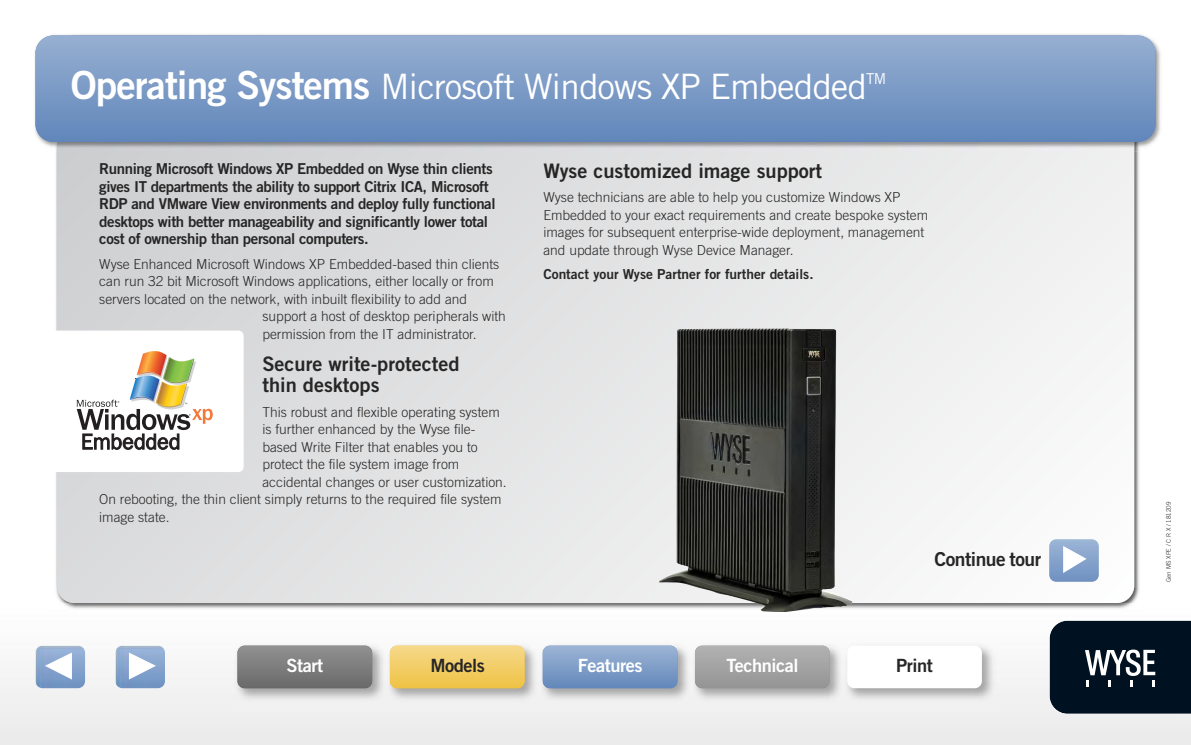
<style>
.page{position:relative;width:1191px;height:745px;background:#fff}
.page>*{position:absolute;margin:0;border:0;box-sizing:border-box;transform-origin:0 0}
.t1{font:35px "Trade Gothic";letter-spacing:-.025em;color:#fff}
.t2{font:20px/21.2px "Trade Gothic Bold Two";color:#272627}
.t3{font:19.25px "Trade Gothic Bold Two";letter-spacing:-.025em;color:#272627}
.t4{font:18.25px "Trade Gothic Bold Two";letter-spacing:-.025em;color:#fff}
.t5{font:18.25px "Trade Gothic Bold Two";letter-spacing:-.025em;color:#272627}
.t6{font:15px/17.5px "Trade Gothic Bold Two";letter-spacing:-.025em;color:#272627}
.t7{font:15px "Trade Gothic";color:#fff}
.t8{font:300 13.75px/17.5px "Trade Gothic";color:#272627}
.t9{font:13.75px "Trade Gothic Bold Two";color:#272627}
.t10{font:300 6.25px "Trade Gothic";color:#272627}
.s1{font-family:"Trade Gothic Bold Two";font-size:38.75px}
</style>
<div class="page">
<div style="left:57px;top:35px;width:1077px;height:567px;background:linear-gradient(to right,#d3d4d5,#f5f5f6);border-radius:18px"></div>
<img style="left:0;top:602px;width:1191px;height:142px">
<img style="left:74px;top:602px;width:1042px;height:1px">
<img style="left:232px;top:639px;width:766px;height:65px">
<div style="left:695px;top:645px;width:134px;height:42px;background:linear-gradient(to right,#a4a3a4,#a4a3a4);border-radius:7px"></div>
<div style="left:237px;top:645px;width:135px;height:42px;background:linear-gradient(to bottom,#939292,#6c6b6c);border-radius:7px"></div>
<div style="left:543px;top:645px;width:134px;height:42px;background:linear-gradient(to bottom,#9eb5d5,#668abc);border-radius:7px"></div>
<div style="left:390px;top:645px;width:134px;height:42px;background:linear-gradient(to bottom,#f5d98b,#f0c449);border-radius:7px"></div>
<div style="left:847px;top:645px;width:135px;height:42px;background:#fff;border-radius:7px"></div>
<svg style="left:1049px;top:620px;width:142px;height:93px;background:#172835"></svg>
<div style="left:0;top:330px;width:244px;height:141px;background:#fff;border-radius:5px"></div>
<svg style="left:77px;top:351px;width:136px;height:99px"></svg>
<img style="left:35px;top:34px;width:1126px;height:117px">
<div style="left:35px;top:35px;width:1120px;height:107px;background:linear-gradient(to bottom,#97afd2,#6186ba);border-radius:18px"></div>
<img style="left:1049px;top:539px;width:49px;height:42px">
<svg style="left:1063px;top:545px;width:23px;height:27px"></svg>
<img style="left:35px;top:645px;width:50px;height:42px">
<img style="left:115px;top:645px;width:50px;height:42px">
<svg style="left:129px;top:652px;width:27px;height:27px"></svg>
<svg style="left:45px;top:652px;width:27px;height:27px"></svg>
<img style="left:659px;top:328px;width:193px;height:283px">
<h1 class="t1" style="left:71px;top:74px;width:797px"><span class="s1">Operating Systems</span> Microsoft Windows XP Embedded</h1>
<p class="t7" style="left:866px;top:74px;width:22px">TM</p>
<p class="t6" style="left:99px;top:161px;width:398px">Running Microsoft Windows XP Embedded on Wyse thin clients gives IT departments the ability to support Citrix ICA, Microsoft RDP and VMware View environments and deploy fully functional desktops with better manageability and significantly lower total cost of ownership than personal computers.</p>
<p class="t8" style="left:99px;top:256px;width:401px">Wyse Enhanced Microsoft Windows XP Embedded-based thin clients</p>
<p class="t8" style="left:99px;top:273px;width:396px">can run 32 bit Microsoft Windows applications, either locally or from</p>
<p class="t8" style="left:99px;top:291px;width:369px">servers located on the network, with inbuilt flexibility to add and</p>
<p class="t8" style="left:262px;top:308px;width:245px">support a host of desktop peripherals with</p>
<p class="t8" style="left:262px;top:326px;width:216px">permission from the IT administrator.</p>
<h2 class="t2" style="left:262px;top:354px;width:198px">Secure write-protected thin desktops</h2>
<p class="t8" style="left:262px;top:404px;width:239px">This robust and flexible operating system</p>
<p class="t8" style="left:262px;top:421px;width:214px">is further enhanced by the Wyse file-</p>
<p class="t8" style="left:262px;top:439px;width:217px">based Write Filter that enables you to</p>
<p class="t8" style="left:262px;top:456px;width:198px">protect the file system image from</p>
<p class="t8" style="left:262px;top:474px;width:246px">accidental changes or user customization.</p>
<p class="t8" style="left:99px;top:491px;width:404px">On rebooting, the thin client simply returns to the required file system</p>
<p class="t8" style="left:99px;top:509px;width:72px">image state.</p>
<h2 class="t2" style="left:543px;top:161px;width:280px">Wyse customized image support</h2>
<p class="t8" style="left:543px;top:190px;width:386px">Wyse technicians are able to help you customize Windows XP Embedded to your exact requirements and create bespoke system images for subsequent enterprise-wide deployment, management and update through Wyse Device Manager.</p>
<p class="t9" style="left:543px;top:269px;width:272px">Contact your Wyse Partner for further details.</p>
<h3 class="t3" style="left:934px;top:551px;width:108px">Continue tour</h3>
<h3 class="t4" style="left:286px;top:658px;width:38px">Start</h3>
<h3 class="t5" style="left:430px;top:658px;width:56px">Models</h3>
<h3 class="t4" style="left:578px;top:658px;width:66px">Features</h3>
<h3 class="t4" style="left:726px;top:658px;width:73px">Technical</h3>
<h3 class="t5" style="left:896px;top:658px;width:38px">Print</h3>
<p class="t10" style="left:1166px;top:581px;width:81px;rotate:-90deg">Gen MS XPE / C R X / 181209</p>
</div>
